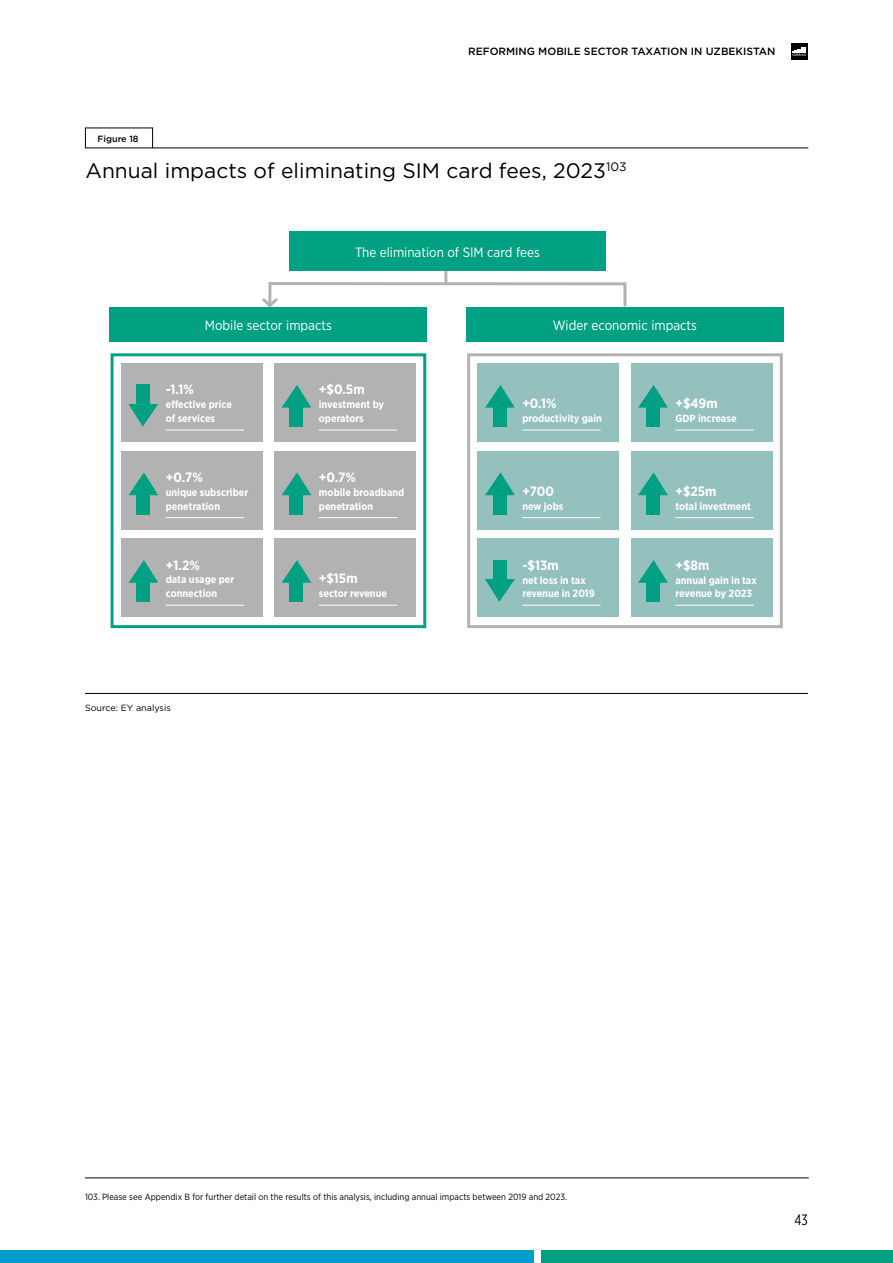
<style>
.page{position:relative;width:893px;height:1263px;background:#fff}
.page>*{position:absolute;margin:0;border:0;box-sizing:border-box;transform-origin:0 0}
.t1{font:21px "Gotham";color:#000}
.t2{font:15px "Gotham X Narrow";color:#000}
.t3{font:13.5px "Gotham Narrow";color:#fff}
.t4{font:700 13.5px "Gotham Narrow";color:#fff}
.t5{font:700 10.5px/14px "Gotham Narrow";color:#fff}
.t6{font:500 10.5px "Gotham";color:#000}
.t7{font:9px "Gotham Narrow";color:#000}
.t8{font:9px "Gotham";color:#000}
.t9{font:500 9px "Gotham";color:#000}
</style>
<div class="page">
<div style="left:0;top:1250px;width:534px;height:13px;background:#009dcc"></div>
<div style="left:541px;top:1250px;width:352px;height:13px;background:#00a183"></div>
<div style="left:791px;top:43px;width:17px;height:17px;background:#000"></div>
<svg style="left:792px;top:47px;width:15px;height:9px"></svg>
<hr style="left:85px;top:1177px;width:724px;height:1px;background:#000">
<hr style="left:85px;top:693px;width:723px;height:1px;background:#000">
<svg style="left:85px;top:127px;width:724px;height:22px"></svg>
<div style="left:111px;top:353px;width:315px;height:275px;border:3px solid #00a183"></div>
<div style="left:121px;top:363px;width:142px;height:79px;background:#b3b2b2"></div>
<hr style="left:166px;top:430px;width:78px;height:1px;background:#fff">
<svg style="left:128px;top:404px;width:30px;height:23px"></svg>
<div style="left:137px;top:385px;width:13px;height:22px;background:#00a183"></div>
<div style="left:121px;top:451px;width:142px;height:78px;background:#b3b2b2"></div>
<hr style="left:166px;top:517px;width:78px;height:1px;background:#fff">
<svg style="left:128px;top:472px;width:30px;height:23px"></svg>
<div style="left:137px;top:492px;width:13px;height:22px;background:#00a183"></div>
<div style="left:121px;top:539px;width:142px;height:78px;background:#b3b2b2"></div>
<hr style="left:166px;top:605px;width:78px;height:1px;background:#fff">
<svg style="left:128px;top:560px;width:30px;height:23px"></svg>
<div style="left:137px;top:580px;width:13px;height:22px;background:#00a183"></div>
<div style="left:274px;top:363px;width:142px;height:79px;background:#b3b2b2"></div>
<hr style="left:319px;top:430px;width:78px;height:1px;background:#fff">
<svg style="left:281px;top:385px;width:30px;height:23px"></svg>
<div style="left:290px;top:405px;width:13px;height:22px;background:#00a183"></div>
<div style="left:274px;top:451px;width:142px;height:78px;background:#b3b2b2"></div>
<hr style="left:319px;top:517px;width:78px;height:1px;background:#fff">
<svg style="left:281px;top:472px;width:30px;height:23px"></svg>
<div style="left:290px;top:492px;width:13px;height:22px;background:#00a183"></div>
<div style="left:274px;top:539px;width:142px;height:78px;background:#b3b2b2"></div>
<hr style="left:319px;top:605px;width:78px;height:1px;background:#fff">
<svg style="left:281px;top:560px;width:30px;height:23px"></svg>
<div style="left:290px;top:580px;width:13px;height:22px;background:#00a183"></div>
<div style="left:467px;top:353px;width:316px;height:275px;border:3px solid #b3b2b2"></div>
<div style="left:478px;top:363px;width:141px;height:79px;background:#94c0be"></div>
<hr style="left:522px;top:430px;width:79px;height:1px;background:#fff">
<svg style="left:485px;top:385px;width:30px;height:23px"></svg>
<div style="left:493px;top:405px;width:13px;height:22px;background:#00a183"></div>
<div style="left:478px;top:451px;width:141px;height:78px;background:#94c0be"></div>
<hr style="left:522px;top:517px;width:79px;height:1px;background:#fff">
<svg style="left:485px;top:472px;width:30px;height:23px"></svg>
<div style="left:493px;top:492px;width:13px;height:22px;background:#00a183"></div>
<div style="left:478px;top:539px;width:141px;height:78px;background:#94c0be"></div>
<hr style="left:522px;top:605px;width:79px;height:1px;background:#fff">
<svg style="left:485px;top:579px;width:30px;height:23px"></svg>
<div style="left:493px;top:560px;width:13px;height:22px;background:#00a183"></div>
<div style="left:631px;top:363px;width:141px;height:79px;background:#94c0be"></div>
<hr style="left:675px;top:430px;width:79px;height:1px;background:#fff">
<svg style="left:638px;top:385px;width:30px;height:23px"></svg>
<div style="left:646px;top:405px;width:13px;height:22px;background:#00a183"></div>
<div style="left:631px;top:451px;width:141px;height:78px;background:#94c0be"></div>
<hr style="left:675px;top:517px;width:79px;height:1px;background:#fff">
<svg style="left:638px;top:472px;width:30px;height:23px"></svg>
<div style="left:646px;top:492px;width:13px;height:22px;background:#00a183"></div>
<div style="left:631px;top:539px;width:141px;height:78px;background:#94c0be"></div>
<hr style="left:675px;top:605px;width:79px;height:1px;background:#fff">
<svg style="left:638px;top:560px;width:30px;height:23px"></svg>
<div style="left:646px;top:580px;width:13px;height:22px;background:#00a183"></div>
<div style="left:110px;top:307px;width:317px;height:34px;background:#00a183"></div>
<div style="left:466px;top:307px;width:317px;height:34px;background:#00a183"></div>
<hr style="left:444px;top:256px;width:3px;height:26px;background:#b3b2b2">
<div style="left:268px;top:282px;width:358px;height:25px;border:3px solid #b3b2b2"></div>
<svg style="left:262px;top:296px;width:18px;height:12px"></svg>
<div style="left:289px;top:232px;width:317px;height:39px;background:#00a183"></div>
<p class="t9" style="left:98px;top:132px;width:43px">Figure 18</p>
<p class="t6" style="left:468px;top:45px;width:309px">REFORMING MOBILE SECTOR TAXATION IN UZBEKISTAN</p>
<h1 class="t1" style="left:85px;top:157px;width:543px">Annual impacts of eliminating SIM card fees, 2023<sup>103</sup></h1>
<p class="t3" style="left:355px;top:244px;width:186px">The elimination of SIM card fees</p>
<p class="t3" style="left:205px;top:317px;width:129px">Mobile sector impacts</p>
<p class="t3" style="left:553px;top:317px;width:146px">Wider economic impacts</p>
<p class="t4" style="left:166px;top:381px;width:30px">-1.1%</p>
<p class="t5" style="left:166px;top:398px;width:68px">effective price of services</p>
<p class="t4" style="left:319px;top:381px;width:47px">+$0.5m</p>
<p class="t5" style="left:319px;top:398px;width:67px">investment by operators</p>
<p class="t4" style="left:522px;top:395px;width:36px">+0.1%</p>
<p class="t5" style="left:522px;top:411px;width:81px">productivity gain</p>
<p class="t4" style="left:675px;top:395px;width:44px">+$49m</p>
<p class="t5" style="left:675px;top:411px;width:63px">GDP increase</p>
<p class="t4" style="left:166px;top:469px;width:39px">+0.7%</p>
<p class="t5" style="left:166px;top:485px;width:84px">unique subscriber penetration</p>
<p class="t4" style="left:319px;top:469px;width:39px">+0.7%</p>
<p class="t5" style="left:319px;top:485px;width:87px">mobile broadband penetration</p>
<p class="t4" style="left:522px;top:482px;width:33px">+700</p>
<p class="t5" style="left:522px;top:499px;width:43px">new jobs</p>
<p class="t4" style="left:675px;top:482px;width:43px">+$25m</p>
<p class="t5" style="left:675px;top:499px;width:77px">total investment</p>
<p class="t4" style="left:166px;top:556px;width:36px">+1.2%</p>
<p class="t5" style="left:166px;top:573px;width:70px">data usage per connection</p>
<p class="t4" style="left:319px;top:570px;width:40px">+$15m</p>
<p class="t5" style="left:319px;top:587px;width:70px">sector revenue</p>
<p class="t4" style="left:522px;top:556px;width:38px">-$13m</p>
<p class="t5" style="left:522px;top:573px;width:74px">net loss in tax revenue in 2019</p>
<p class="t4" style="left:675px;top:556px;width:36px">+$8m</p>
<p class="t5" style="left:675px;top:573px;width:83px">annual gain in tax revenue by 2023</p>
<p class="t8" style="left:85px;top:702px;width:87px">Source: EY analysis</p>
<p class="t7" style="left:85px;top:1191px;width:484px">103. Please see Appendix B for further detail on the results of this analysis, including annual impacts between 2019 and 2023.</p>
<h2 class="t2" style="left:795px;top:1211px;width:15px">43</h2>
</div>
